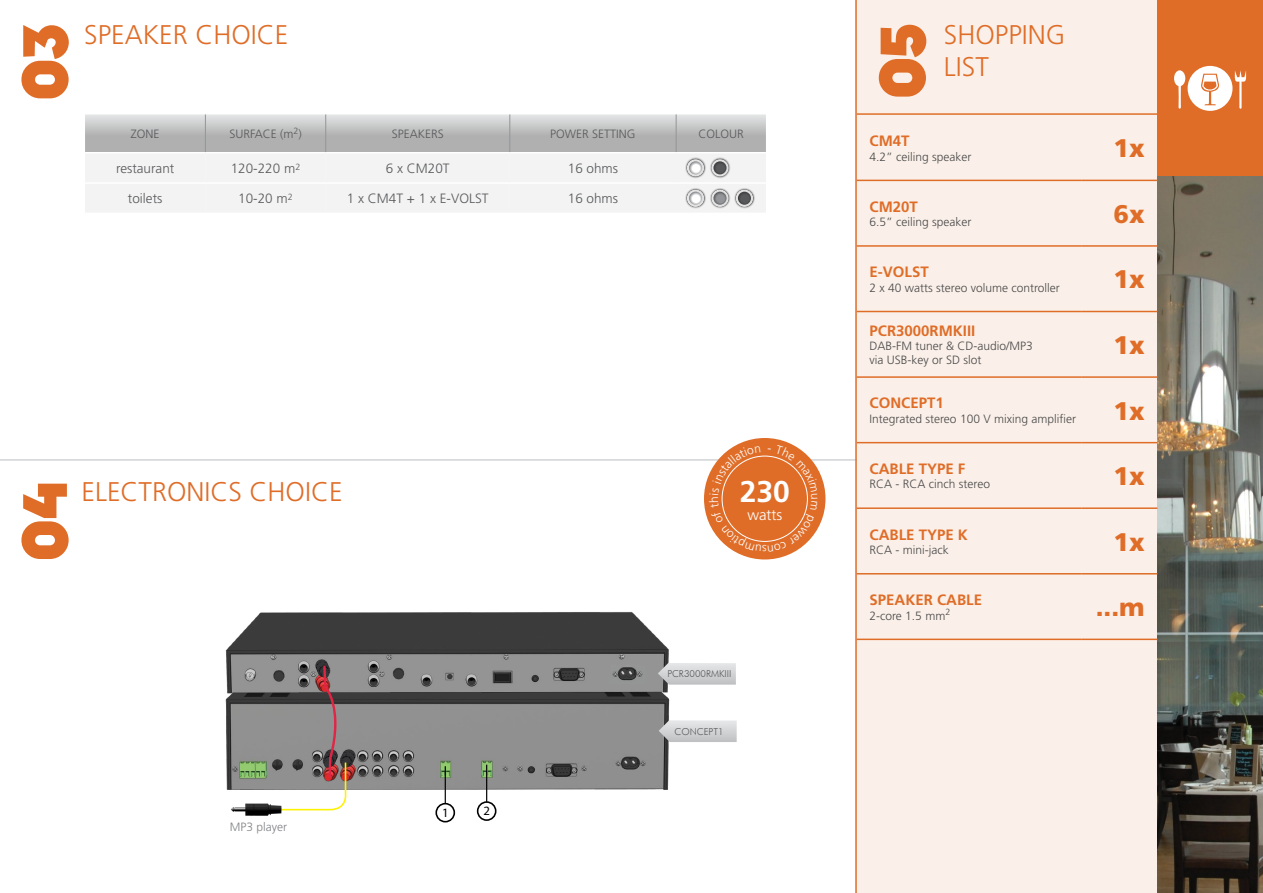
<style>
.page{position:relative;width:1263px;height:893px;background:#fff}
.page>*{position:absolute;margin:0;border:0;box-sizing:border-box;transform-origin:0 0}
.t1{font:800 63px "DOCK11";color:#df6d28}
.t2{font:700 30px "Frutiger LT Std";color:#fff}
.t3{font:300 27px/32.4px "Frutiger LT Std";color:#df6d28}
.t4{font:900 25.5px "Frutiger LT Std";color:#df6d28}
.t5{font:700 15px "Frutiger LT Std";color:#df6d28}
.t6{font:300 15px "Frutiger LT Std";color:#fff}
.t7{font:300 13.5px "Frutiger LT Std";color:#58595b}
.t8{font:12.75px "Myriad Pro";color:#000}
.t9{font:300 12px/14.4px "Frutiger LT Std";color:#494949}
.t10{font:300 12px "Frutiger LT Std";color:#58595b}
.t11{font:300 12px "Frutiger LT Std";color:#808285}
.t12{font:300 9.6px "Futura BT";color:#58595b}
</style>
<div class="page">
<div style="left:857px;top:0;width:300px;height:893px;background:#fbf0e9"></div>
<hr style="left:0;top:459px;width:857px;height:2px;background:#d7d9da">
<hr style="left:857px;top:113px;width:303px;height:2px;background:#df6d28">
<hr style="left:855px;top:0;width:2px;height:893px;background:#df6d28">
<img style="left:225px;top:695px;width:445px;height:99px">
<img style="left:225px;top:612px;width:444px;height:83px">
<img style="left:348px;top:768px;width:8px;height:15px">
<img style="left:348px;top:748px;width:8px;height:20px">
<img style="left:314px;top:659px;width:18px;height:5px">
<img style="left:231px;top:803px;width:51px;height:13px">
<div style="left:435px;top:803px;width:20px;height:19px;border:2px solid #000;border-radius:50%"></div>
<div style="left:477px;top:801px;width:19px;height:20px;border:2px solid #000;border-radius:50%"></div>
<hr style="left:445px;top:766px;width:1px;height:38px;background:#000">
<hr style="left:486px;top:765px;width:1px;height:37px;background:#000">
<svg style="left:279px;top:664px;width:69px;height:147px;background:#958b88"></svg>
<svg style="left:658px;top:663px;width:78px;height:22px;background:#cdcecf"></svg>
<svg style="left:659px;top:720px;width:78px;height:22px;background:#cdced0"></svg>
<img style="left:1158px;top:176px;width:105px;height:717px">
<svg style="left:85px;top:114px;width:681px;height:98px"></svg>
<hr style="left:85px;top:182px;width:120px;height:2px;background:#fff">
<hr style="left:205px;top:182px;width:121px;height:2px;background:#fff">
<hr style="left:326px;top:182px;width:184px;height:2px;background:#fff">
<hr style="left:510px;top:182px;width:166px;height:2px;background:#fff">
<hr style="left:85px;top:152px;width:120px;height:1px;background:#fff">
<hr style="left:205px;top:152px;width:121px;height:1px;background:#fff">
<hr style="left:326px;top:152px;width:184px;height:1px;background:#fff">
<hr style="left:510px;top:152px;width:166px;height:1px;background:#fff">
<hr style="left:676px;top:152px;width:90px;height:1px;background:#fff">
<hr style="left:205px;top:114px;width:1px;height:38px;background:#939598">
<hr style="left:325px;top:114px;width:1px;height:38px;background:#939598">
<hr style="left:509px;top:114px;width:1px;height:38px;background:#939598">
<hr style="left:676px;top:114px;width:1px;height:38px;background:#939598">
<div style="left:674px;top:148px;width:45px;height:30px;background:#000;opacity:.75"></div>
<div style="left:698px;top:148px;width:45px;height:30px;background:#000;opacity:.75"></div>
<div style="left:685px;top:188px;width:21px;height:21px;background:#f3f3f3"></div>
<div style="left:674px;top:178px;width:45px;height:30px;background:#000;opacity:.75"></div>
<div style="left:710px;top:188px;width:21px;height:21px;background:#f3f3f3"></div>
<div style="left:698px;top:178px;width:45px;height:30px;background:#000;opacity:.75"></div>
<div style="left:734px;top:188px;width:21px;height:21px;background:#f3f3f3"></div>
<div style="left:723px;top:178px;width:45px;height:30px;background:#000;opacity:.75"></div>
<hr style="left:857px;top:180px;width:225px;height:1px;background:#df6d28">
<hr style="left:1082px;top:180px;width:75px;height:1px;background:#df6d28">
<hr style="left:857px;top:245px;width:225px;height:2px;background:#df6d28">
<hr style="left:1082px;top:245px;width:75px;height:2px;background:#df6d28">
<hr style="left:857px;top:311px;width:225px;height:1px;background:#df6d28">
<hr style="left:1082px;top:311px;width:75px;height:1px;background:#df6d28">
<hr style="left:857px;top:376px;width:225px;height:2px;background:#df6d28">
<hr style="left:1082px;top:376px;width:75px;height:2px;background:#df6d28">
<hr style="left:857px;top:442px;width:225px;height:1px;background:#df6d28">
<hr style="left:1082px;top:442px;width:75px;height:1px;background:#df6d28">
<hr style="left:857px;top:507px;width:225px;height:2px;background:#df6d28">
<hr style="left:857px;top:573px;width:225px;height:1px;background:#df6d28">
<hr style="left:1082px;top:507px;width:75px;height:2px;background:#df6d28">
<hr style="left:1082px;top:573px;width:75px;height:1px;background:#df6d28">
<hr style="left:857px;top:639px;width:225px;height:1px;background:#df6d28">
<hr style="left:1082px;top:639px;width:75px;height:1px;background:#df6d28">
<div style="left:704px;top:438px;width:121px;height:121px;background:#df6d28;border-radius:50%"></div>
<div style="left:1158px;top:0;width:105px;height:176px;background:#df6d28"></div>
<svg style="left:1174px;top:66px;width:72px;height:45px"></svg>
<svg style="left:709px;top:445px;width:109px;height:106px"></svg>
<h1 class="t1" style="left:16px;top:101px;width:78px;rotate:-90deg">03</h1>
<h3 class="t3" style="left:84px;top:19px;width:206px">SPEAKER CHOICE</h3>
<p class="t10" style="left:131px;top:127px;width:30px">ZONE</p>
<p class="t10" style="left:229px;top:127px;width:74px">SURFACE (m<sup>2</sup>)</p>
<p class="t10" style="left:392px;top:127px;width:54px">SPEAKERS</p>
<p class="t10" style="left:550px;top:127px;width:87px">POWER SETTING</p>
<p class="t10" style="left:698px;top:127px;width:47px">COLOUR</p>
<p class="t7" style="left:116px;top:161px;width:60px">restaurant</p>
<p class="t7" style="left:231px;top:161px;width:71px">120-220 m<sup>2</sup></p>
<p class="t7" style="left:386px;top:161px;width:65px">6 x CM20T</p>
<p class="t7" style="left:568px;top:161px;width:52px">16 ohms</p>
<p class="t7" style="left:128px;top:191px;width:36px">toilets</p>
<p class="t7" style="left:238px;top:191px;width:56px">10-20 m<sup>2</sup></p>
<p class="t7" style="left:347px;top:191px;width:143px">1 x CM4T + 1 x E-VOLST</p>
<p class="t7" style="left:568px;top:191px;width:52px">16 ohms</p>
<h1 class="t1" style="left:16px;top:561px;width:82px;rotate:-90deg">04</h1>
<h3 class="t3" style="left:82px;top:476px;width:263px">ELECTRONICS CHOICE</h3>
<p class="t11" style="left:230px;top:820px;width:59px">MP3 player</p>
<p class="t8" style="left:442px;top:805px;width:8px">1</p>
<p class="t8" style="left:483px;top:803px;width:8px">2</p>
<h2 class="t2" style="left:740px;top:474px;width:52px">230</h2>
<p class="t6" style="left:747px;top:507px;width:36px">watts</p>
<p class="t12" style="left:667px;top:668px;width:66px">PCR3000RMKIII</p>
<p class="t12" style="left:674px;top:725px;width:51px">CONCEPT1</p>
<h1 class="t1" style="left:873px;top:99px;width:77px;rotate:-90deg">05</h1>
<h3 class="t3" style="left:944px;top:19px;width:123px">SHOPPING<br>LIST</h3>
<p class="t5" style="left:869px;top:132px;width:42px">CM4T</p>
<p class="t9" style="left:869px;top:149px;width:104px">4.2” ceiling speaker</p>
<h3 class="t4" style="left:1113px;top:133px;width:33px">1x</h3>
<p class="t5" style="left:869px;top:198px;width:50px">CM20T</p>
<p class="t9" style="left:869px;top:215px;width:104px">6.5” ceiling speaker</p>
<h3 class="t4" style="left:1113px;top:198px;width:33px">6x</h3>
<p class="t5" style="left:869px;top:263px;width:61px">E-VOLST</p>
<p class="t9" style="left:869px;top:280px;width:192px">2 x 40 watts stereo volume controller</p>
<h3 class="t4" style="left:1113px;top:264px;width:33px">1x</h3>
<p class="t5" style="left:869px;top:322px;width:107px">PCR3000RMKIII</p>
<p class="t9" style="left:869px;top:339px;width:165px">DAB-FM tuner &amp; CD-audio/MP3 via USB-key or SD slot</p>
<h3 class="t4" style="left:1113px;top:330px;width:33px">1x</h3>
<p class="t5" style="left:869px;top:394px;width:76px">CONCEPT1</p>
<p class="t9" style="left:869px;top:412px;width:208px">Integrated stereo 100 V mixing amplifier</p>
<h3 class="t4" style="left:1113px;top:395px;width:33px">1x</h3>
<p class="t5" style="left:869px;top:460px;width:97px">CABLE TYPE F</p>
<p class="t9" style="left:869px;top:477px;width:122px">RCA - RCA cinch stereo</p>
<h3 class="t4" style="left:1113px;top:461px;width:33px">1x</h3>
<p class="t5" style="left:869px;top:525px;width:100px">CABLE TYPE K</p>
<p class="t9" style="left:869px;top:543px;width:81px">RCA - mini-jack</p>
<h3 class="t4" style="left:1113px;top:526px;width:33px">1x</h3>
<p class="t5" style="left:869px;top:591px;width:114px">SPEAKER CABLE</p>
<p class="t9" style="left:869px;top:608px;width:82px">2-core 1.5 mm<sup>2</sup></p>
<h3 class="t4" style="left:1096px;top:592px;width:50px">...m</h3>
</div>
